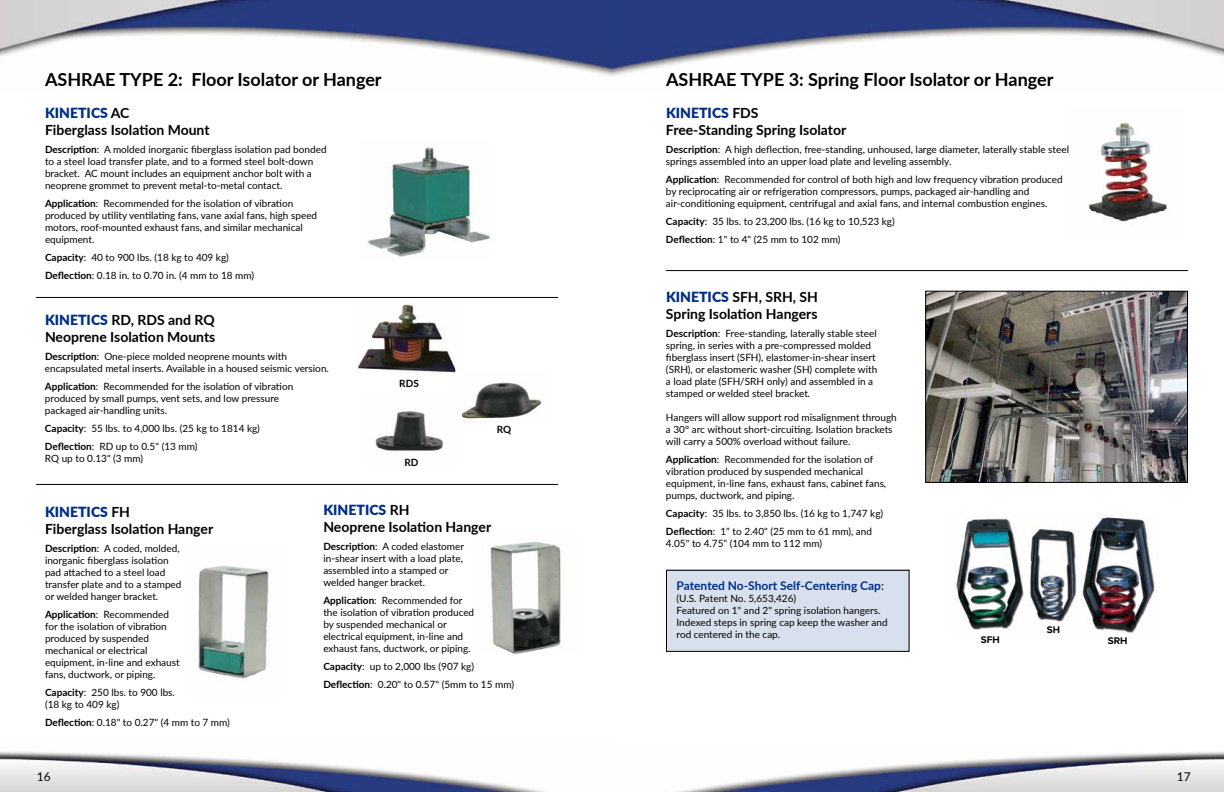
<style>
.page{position:relative;width:1224px;height:792px;background:#fff}
.page>*{position:absolute;margin:0;border:0;box-sizing:border-box;transform-origin:0 0}
.t1{font:700 18px "Lato";color:#000}
.t2{font:700 14px/16.8px "Lato";color:#000}
.t3{font:700 12px "Lato";color:#002f87}
.t4{font:12px "Lato";color:#000}
.t5{font:10px/12px "Lato";color:#000}
.t6{font:700 10px "Proxima Nova";color:#000}
.t7{font:700 10px "Lato";color:#000}
.s1{font-weight:900;color:#002f87}
.s2{font-weight:700}
.s3{font-weight:400;color:#000}
</style>
<div class="page">
<img style="left:678px;top:751px;width:546px;height:41px">
<img style="left:0;top:751px;width:544px;height:41px">
<img style="left:0;top:0;width:1224px;height:77px">
<div style="left:666px;top:570px;width:243px;height:82px;background:#d9e0ed"></div>
<img style="left:198px;top:565px;width:71px;height:115px">
<img style="left:368px;top:147px;width:122px;height:110px">
<img style="left:490px;top:541px;width:71px;height:113px">
<img style="left:461px;top:382px;width:83px;height:39px">
<img style="left:374px;top:411px;width:69px;height:40px">
<img style="left:1088px;top:122px;width:79px;height:100px">
<img style="left:956px;top:515px;width:199px;height:118px">
<div style="left:666px;top:570px;width:244px;height:82px;border:1px solid #000"></div>
<img style="left:927px;top:293px;width:259px;height:188px">
<div style="left:925px;top:291px;width:263px;height:192px;border:1px solid #000"></div>
<hr style="left:36px;top:297px;width:522px;height:1px;background:#000">
<hr style="left:36px;top:484px;width:522px;height:1px;background:#000">
<img style="left:358px;top:304px;width:98px;height:69px">
<hr style="left:666px;top:270px;width:522px;height:1px;background:#000">
<h1 class="t1" style="left:45px;top:67px;width:338px">ASHRAE TYPE 2: Floor Isolator or Hanger</h1>
<h2 class="t2" style="left:45px;top:104px;width:166px"><span class="s1">KINETICS</span> AC<br>Fiberglass Isolation Mount</h2>
<p class="t5" style="left:45px;top:143px;width:283px"><span class="s2">Description</span>: A molded inorganic fiberglass isolation pad bonded to a steel load transfer plate, and to a formed steel bolt-down bracket. AC mount includes an equipment anchor bolt with a neoprene grommet to prevent metal-to-metal contact.</p>
<p class="t5" style="left:45px;top:197px;width:274px"><span class="s2">Application</span>: Recommended for the isolation of vibration produced by utility ventilating fans, vane axial fans, high speed motors, roof-mounted exhaust fans, and similar mechanical equipment.</p>
<p class="t5" style="left:45px;top:248px;width:211px;line-height:18px"><span class="s2">Capacity</span>: 40 to 900 lbs. (18 kg to 409 kg)<br><span class="s2">Deflection</span>: 0.18 in. to 0.70 in. (4 mm to 18 mm)</p>
<h2 class="t2" style="left:45px;top:311px;width:172px"><span class="s1">KINETICS</span> RD, RDS and RQ<br>Neoprene Isolation Mounts</h2>
<p class="t5" style="left:45px;top:350px;width:285px"><span class="s2">Description</span>: One-piece molded neoprene mounts with encapsulated metal inserts. Available in a housed seismic version.</p>
<p class="t5" style="left:45px;top:380px;width:250px"><span class="s2">Application</span>: Recommended for the isolation of vibration produced by small pumps, vent sets, and low pressure packaged air-handling units.</p>
<p class="t5" style="left:45px;top:419px;width:216px;line-height:18px"><span class="s2">Capacity</span>: 55 lbs. to 4,000 lbs. (25 kg to 1814 kg)<br><span class="s2">Deflection</span>: RD up to 0.5" (13 mm)</p>
<p class="t5" style="left:45px;top:452px;width:100px">RQ up to 0.13" (3 mm)</p>
<p class="t7" style="left:399px;top:379px;width:21px">RDS</p>
<p class="t7" style="left:405px;top:459px;width:16px">RD</p>
<p class="t7" style="left:497px;top:426px;width:16px">RQ</p>
<h2 class="t2" style="left:45px;top:505px;width:170px"><span class="s1">KINETICS</span> FH<br>Fiberglass Isolation Hanger</h2>
<p class="t5" style="left:45px;top:542px;width:138px"><span class="s2">Description</span>: A coded, molded, inorganic fiberglass isolation pad attached to a steel load transfer plate and to a stamped or welded hanger bracket.</p>
<p class="t5" style="left:45px;top:608px;width:136px"><span class="s2">Application</span>: Recommended for the isolation of vibration produced by suspended mechanical or electrical equipment, in-line and exhaust fans, ductwork, or piping.</p>
<p class="t5" style="left:45px;top:686px;width:131px"><span class="s2">Capacity</span>: 250 lbs. to 900 lbs. (18 kg to 409 kg)</p>
<p class="t5" style="left:45px;top:716px;width:186px"><span class="s2">Deflection</span>: 0.18" to 0.27" (4 mm to 7 mm)</p>
<h2 class="t2" style="left:323px;top:503px;width:169px"><span class="s1">KINETICS</span> RH<br>Neoprene Isolation Hanger</h2>
<p class="t5" style="left:323px;top:540px;width:142px"><span class="s2">Description</span>: A coded elastomer in-shear insert with a load plate, assembled into a stamped or welded hanger bracket.</p>
<p class="t5" style="left:323px;top:594px;width:152px"><span class="s2">Application</span>: Recommended for the isolation of vibration produced by suspended mechanical or electrical equipment, in-line and exhaust fans, ductwork, or piping.</p>
<p class="t5" style="left:323px;top:657px;width:192px;line-height:18px"><span class="s2">Capacity</span>: up to 2,000 Ibs (907 kg)<br><span class="s2">Deflection</span>: 0.20" to 0.57" (5mm to 15 mm)</p>
<h1 class="t1" style="left:666px;top:67px;width:389px">ASHRAE TYPE 3: Spring Floor Isolator or Hanger</h1>
<h2 class="t2" style="left:666px;top:105px;width:182px"><span class="s1">KINETICS</span> FDS<br>Free-Standing Spring Isolator</h2>
<p class="t5" style="left:666px;top:143px;width:405px"><span class="s2">Description</span>: A high deflection, free-standing, unhoused, large diameter, laterally stable steel springs assembled into an upper load plate and leveling assembly.</p>
<p class="t5" style="left:666px;top:173px;width:398px"><span class="s2">Application</span>: Recommended for control of both high and low frequency vibration produced by reciprocating air or refrigeration compressors, pumps, packaged air-handling and air-conditioning equipment, centrifugal and axial fans, and internal combustion engines.</p>
<p class="t5" style="left:666px;top:212px;width:230px;line-height:18px"><span class="s2">Capacity</span>: 35 lbs. to 23,200 lbs. (16 kg to 10,523 kg)<br><span class="s2">Deflection</span>: 1" to 4" (25 mm to 102 mm)</p>
<h2 class="t2" style="left:666px;top:288px;width:154px"><span class="s1">KINETICS</span> SFH, SRH, SH<br>Spring Isolation Hangers</h2>
<p class="t5" style="left:666px;top:327px;width:213px"><span class="s2">Description</span>: Free-standing, laterally stable steel spring, in series with a pre-compressed molded fiberglass insert (SFH), elastomer-in-shear insert (SRH), or elastomeric washer (SH) complete with a load plate (SFH/SRH only) and assembled in a stamped or welded steel bracket.</p>
<p class="t5" style="left:666px;top:411px;width:232px">Hangers will allow support rod misalignment through a 30° arc without short-circuiting. Isolation brackets will carry a 500% overload without failure.</p>
<p class="t5" style="left:666px;top:453px;width:222px"><span class="s2">Application</span>: Recommended for the isolation of vibration produced by suspended mechanical equipment, in-line fans, exhaust fans, cabinet fans, pumps, ductwork, and piping.</p>
<p class="t5" style="left:666px;top:504px;width:219px;line-height:18px"><span class="s2">Capacity</span>: 35 lbs. to 3,850 lbs. (16 kg to 1,747 kg)<br><span class="s2">Deflection</span>: 1" to 2.40" (25 mm to 61 mm), and</p>
<p class="t5" style="left:666px;top:537px;width:158px">4.05" to 4.75" (104 mm to 112 mm)</p>
<p class="t3" style="left:677px;top:576px;width:209px">Patented No-Short Self-Centering Cap<span class="s3">:</span></p>
<p class="t5" style="left:677px;top:591px;width:213px">(U.S. Patent No. 5,653,426)<br>Featured on 1" and 2" spring isolation hangers.<br>Indexed steps in spring cap keep the washer and rod centered in the cap.</p>
<p class="t6" style="left:981px;top:635px;width:21px">SFH</p>
<p class="t6" style="left:1047px;top:625px;width:15px">SH</p>
<p class="t6" style="left:1108px;top:636px;width:21px">SRH</p>
<p class="t4" style="left:37px;top:768px;width:15px">16</p>
<p class="t4" style="left:1177px;top:768px;width:15px">17</p>
</div>
